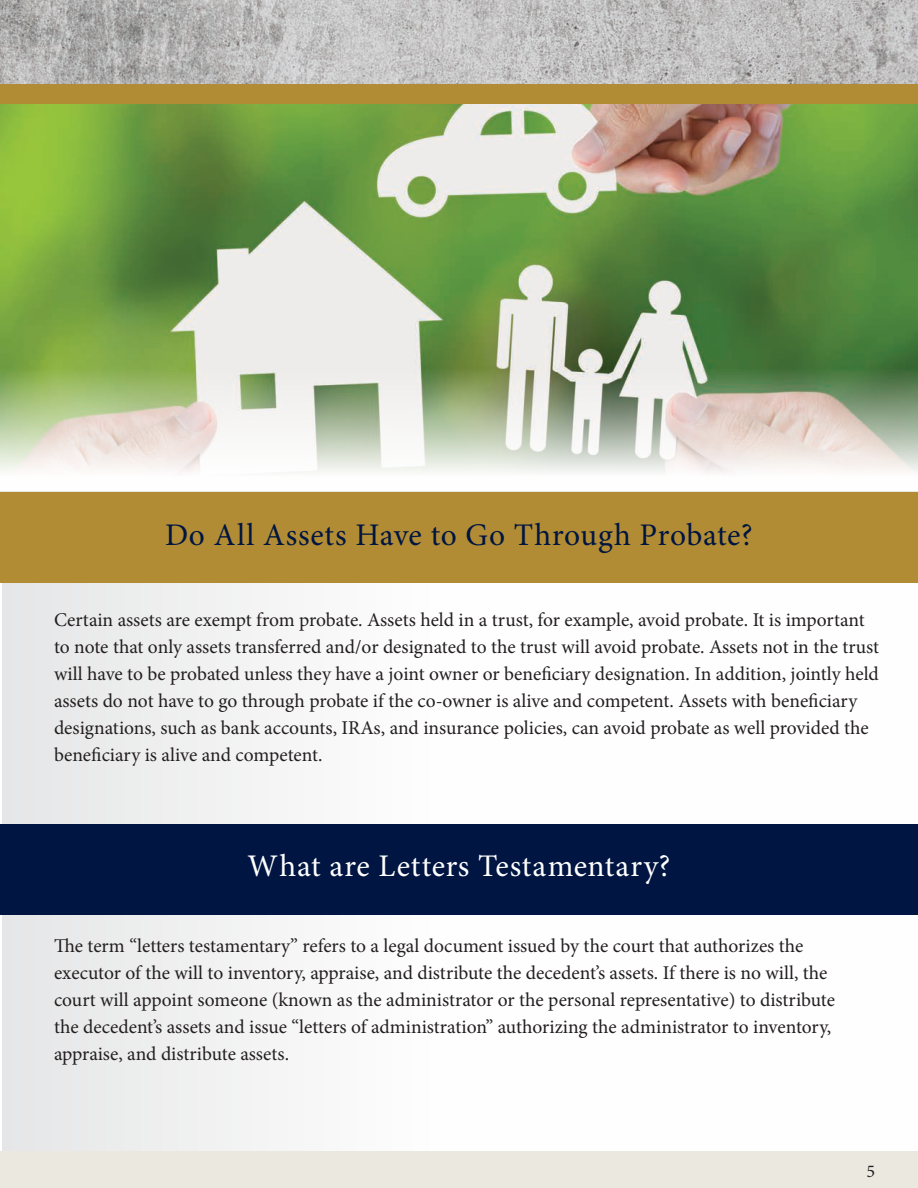
<style>
.page{position:relative;width:918px;height:1188px;background:#fff}
.page>*{position:absolute;margin:0;border:0;box-sizing:border-box;transform-origin:0 0}
.t1{font:31.5px "Minion Pro";letter-spacing:.025em;color:#001542}
.t2{font:31.5px "Minion Pro";letter-spacing:.02em;color:#fff}
.t3{font:19.5px/27px "Minion Pro";letter-spacing:-.005em;color:#231f20}
.t4{font:18px "Minion Pro";color:#231f20}
</style>
<div class="page">
<div style="left:0;top:1151px;width:918px;height:37px;background:#ebe8e0"></div>
<div style="left:2px;top:509px;width:916px;height:642px;background:linear-gradient(to right,#ececed,#fff)"></div>
<img style="left:0;top:0;width:918px;height:492px">
<div style="left:0;top:493px;width:918px;height:90px;background:#b18c34"></div>
<div style="left:0;top:824px;width:918px;height:90px;background:#001542"></div>
<div style="left:0;top:84px;width:918px;height:20px;background:#b18c34"></div>
<p class="t1" style="left:165px;top:513px;width:589px">Do All Assets Have to Go Through Probate?</p>
<p class="t3" style="left:54px;top:607px;width:827px">Certain assets are exempt from probate. Assets held in a trust, for example, avoid probate. It is important to note that only assets transferred and/or designated to the trust will avoid probate. Assets not in the trust will have to be probated unless they have a joint owner or beneficiary designation. In addition, jointly held assets do not have to go through probate if the co-owner is alive and competent. Assets with beneficiary designations, such as bank accounts, IRAs, and insurance policies, can avoid probate as well provided the beneficiary is alive and competent.</p>
<p class="t2" style="left:248px;top:845px;width:424px">What are Letters Testamentary?</p>
<p class="t3" style="left:54px;top:932px;width:783px">The term “letters testamentary” refers to a legal document issued by the court that authorizes the executor of the will to inventory, appraise, and distribute the decedent’s assets. If there is no will, the court will appoint someone (known as the administrator or the personal representative) to distribute the decedent’s assets and issue “letters of administration” authorizing the administrator to inventory, appraise, and distribute assets.</p>
<p class="t4" style="left:866px;top:1159px;width:10px">5</p>
</div>
